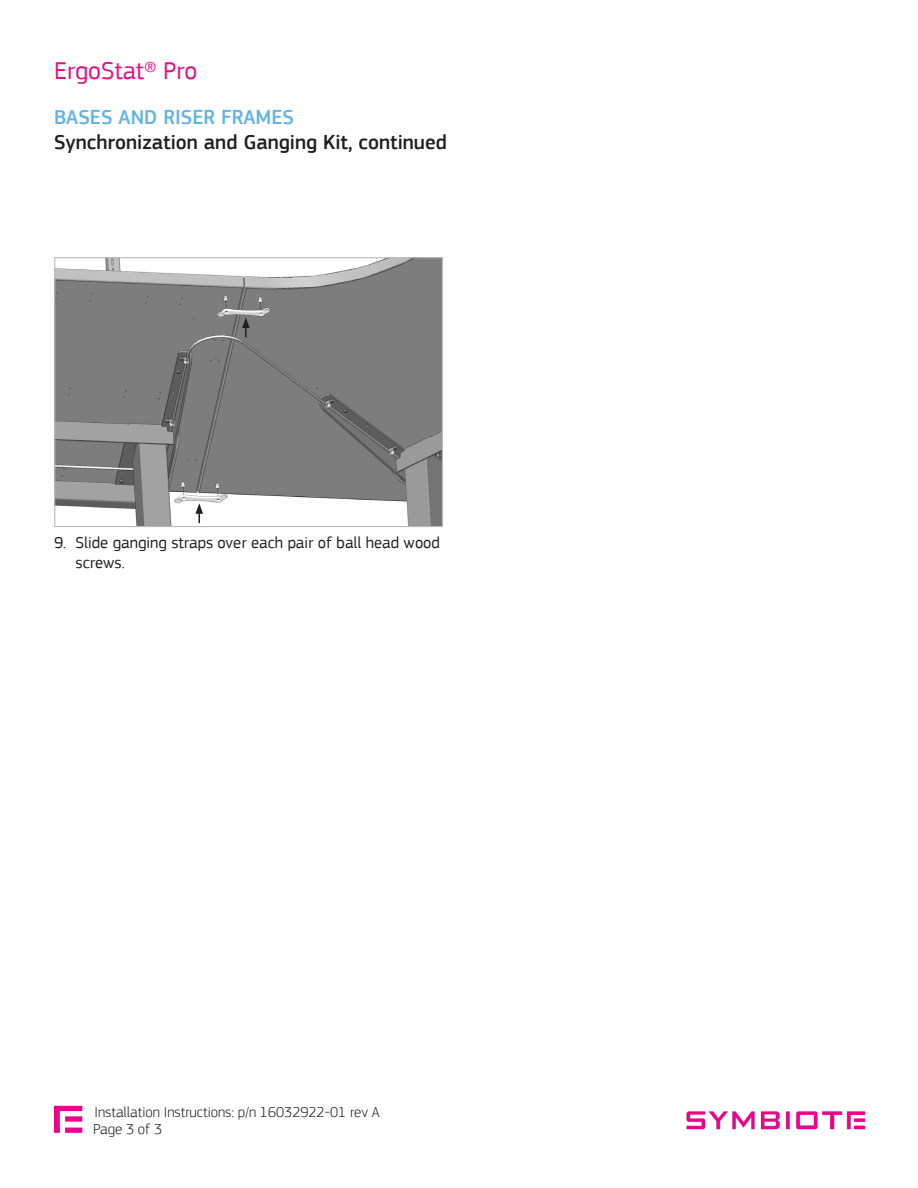
<style>
.page{position:relative;width:918px;height:1188px;background:#fff}
.page>*{position:absolute;margin:0;border:0;box-sizing:border-box;transform-origin:0 0}
.t1{font:25.5px "PF Square Sans Pro";color:#e30f83}
.t2{font:500 21px "PF Square Sans Pro";color:#231f20}
.Header_14PT_Med{font:500 21px "PF Square Sans Pro";color:#62b3e4}
.t3{font:16.5px/19.5px "PF Square Sans Pro";color:#231f20}
.t4{font:300 15px "PF Square Sans Pro";color:#231f20}
.s1{font-size:24px}
</style>
<div class="page">
<svg style="left:54px;top:1106px;width:28px;height:27px"></svg>
<img style="left:686px;top:1111px;width:180px;height:19px">
<img style="left:56px;top:259px;width:385px;height:266px">
<div style="left:54px;top:257px;width:389px;height:270px;border:1px solid #b9bbbb"></div>
<svg style="left:195px;top:503px;width:8px;height:20px"></svg>
<svg style="left:242px;top:318px;width:8px;height:19px"></svg>
<p class="t1" style="left:54px;top:55px;width:145px">ErgoStat<span class="s1">®</span> Pro</p>
<p class="Header_14PT_Med" style="left:54px;top:105px;width:242px">BASES AND RISER FRAMES</p>
<p class="t2" style="left:54px;top:130px;width:394px">Synchronization and Ganging Kit, continued</p>
<p class="t3" style="left:76px;top:533px;width:366px;text-indent:-22px">9. Slide ganging straps over each pair of ball head wood screws.</p>
<p class="t4" style="left:94px;top:1103px;width:287px">Installation Instructions: p/n 16032922-01 rev A</p>
<p class="t4" style="left:93px;top:1121px;width:71px">Page 3 of 3</p>
</div>
